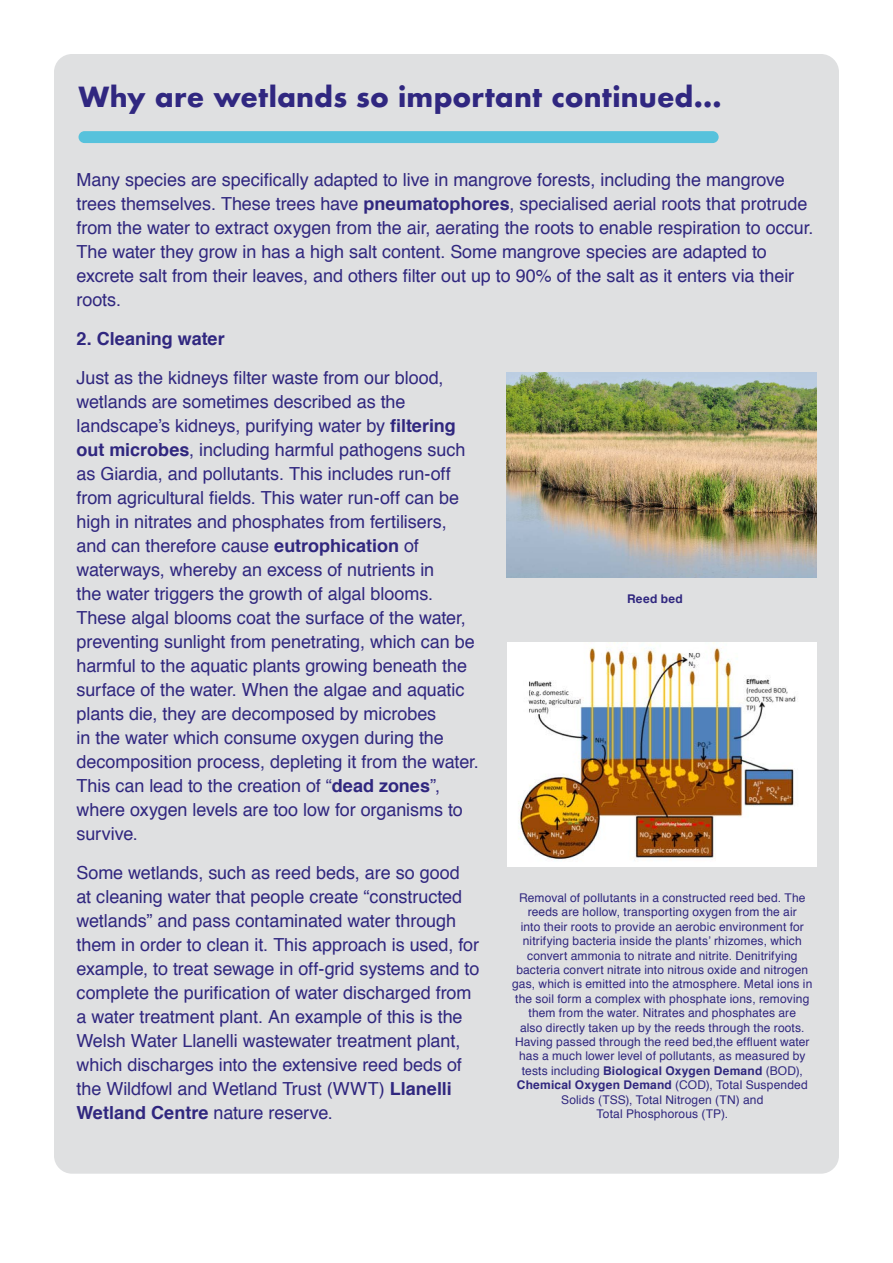
<style>
.page{position:relative;width:893px;height:1263px;background:#fff}
.page>*{position:absolute;margin:0;border:0;box-sizing:border-box;transform-origin:0 0}
.t1{font:700 27px "Futura";letter-spacing:.005em;color:#302780}
.t2{font:18px/24px "Helvetica";letter-spacing:-.005em;color:#30277f}
.t3{font:700 18px "Helvetica";color:#30277f}
.t4{font:12px/14.4px "Helvetica";letter-spacing:.01em;color:#30277f;text-align:center}
.t5{font:700 12px "Helvetica";letter-spacing:.035em;color:#30277f}
.s1{font-weight:700}
</style>
<div class="page">
<div style="left:54px;top:54px;width:785px;height:1120px;background:#dfe0e1;border-radius:18px"></div>
<div style="left:79px;top:131px;width:640px;height:12px;background:#57c2dc;border-radius:6px"></div>
<img style="left:507px;top:373px;width:309px;height:204px">
<img style="left:507px;top:642px;width:309px;height:225px">
<h1 class="t1" style="left:79px;top:77px;width:644px">Why are wetlands so important continued...</h1>
<p class="t2" style="left:77px;top:168px;width:738px">Many species are specifically adapted to live in mangrove forests, including the mangrove trees themselves. These trees have <span class="s1">pneumatophores</span>, specialised aerial roots that protrude from the water to extract oxygen from the air, aerating the roots to enable respiration to occur.<br>The water they grow in has a high salt content. Some mangrove species are adapted to excrete salt from their leaves, and others filter out up to 90% of the salt as it enters via their roots.</p>
<p class="t3" style="left:77px;top:324px;width:150px">2. Cleaning water</p>
<p class="t2" style="left:77px;top:366px;width:404px">Just as the kidneys filter waste from our blood, wetlands are sometimes described as the landscape’s kidneys, purifying water by <span class="s1">filtering out microbes</span>, including harmful pathogens such as Giardia, and pollutants. This includes run-off from agricultural fields. This water run-off can be high in nitrates and phosphates from fertilisers, and can therefore cause <span class="s1">eutrophication</span> of waterways, whereby an excess of nutrients in<br>the water triggers the growth of algal blooms.<br>These algal blooms coat the surface of the water, preventing sunlight from penetrating, which can be harmful to the aquatic plants growing beneath the surface of the water. When the algae and aquatic plants die, they are decomposed by microbes<br>in the water which consume oxygen during the decomposition process, depleting it from the water.<br>This can lead to the creation of “<span class="s1">dead zones</span>”, where oxygen levels are too low for organisms to survive.</p>
<p class="t2" style="left:77px;top:861px;width:404px">Some wetlands, such as reed beds, are so good<br>at cleaning water that people create “constructed wetlands” and pass contaminated water through them in order to clean it. This approach is used, for example, to treat sewage in off-grid systems and to complete the purification of water discharged from a water treatment plant. An example of this is the Welsh Water Llanelli wastewater treatment plant, which discharges into the extensive reed beds of the Wildfowl and Wetland Trust (WWT) <span class="s1">Llanelli Wetland Centre</span> nature reserve.</p>
<p class="t5" style="left:627px;top:589px;width:57px">Reed bed</p>
<p class="t4" style="left:512px;top:891px;width:302px">Removal of pollutants in a constructed reed bed. The reeds are hollow, transporting oxygen from the air<br>into their roots to provide an aerobic environment for nitrifying bacteria inside the plants’ rhizomes, which convert ammonia to nitrate and nitrite. Denitrifying bacteria convert nitrate into nitrous oxide and nitrogen gas, which is emitted into the atmosphere. Metal ions in the soil form a complex with phosphate ions, removing them from the water. Nitrates and phosphates are<br>also directly taken up by the reeds through the roots.<br>Having passed through the reed bed,the effluent water has a much lower level of pollutants, as measured by tests including <span class="s1">Biological Oxygen Demand</span> (BOD), <span class="s1">Chemical Oxygen Demand</span> (COD), Total Suspended Solids (TSS), Total Nitrogen (TN) and<br>Total Phosphorous (TP).</p>
</div>
